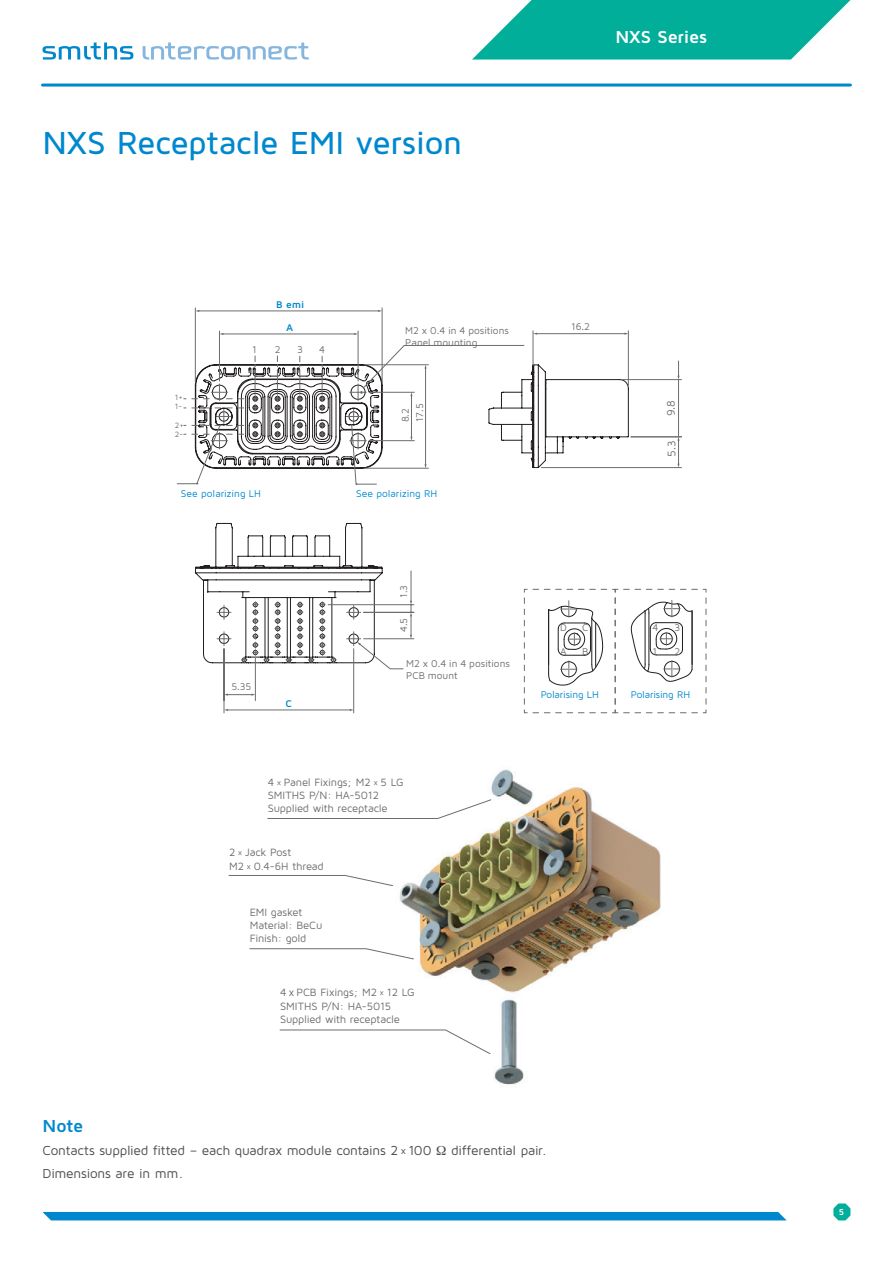
<style>
.page{position:relative;width:893px;height:1263px;background:#fff}
.page>*{position:absolute;margin:0;border:0;box-sizing:border-box;transform-origin:0 0}
.Heading_1{font:500 33px "Maven Pro";letter-spacing:-.015em;color:#0088ce}
.t1{font:700 18px "Maven Pro";letter-spacing:-.01em;color:#fff}
.Heading_5{font:700 18px "Maven Pro";color:#0088ce}
.Text{font:13.5px "Maven Pro";letter-spacing:-.015em;color:#4b4c4d}
.t2{font:11.4px "Maven Pro";color:#6c6d70}
.t3{font:10.95px/13.2px "Maven Pro";letter-spacing:-.01em;color:#6c6d70}
.t4{font:10.05px/12.1px "Maven Pro";color:#6c6d70}
.t5{font:10.05px "Maven Pro";color:#0088ce}
.t6{font:10.05px "Maven Pro";color:#6c6d70}
.t7{font:700 10.05px "Maven Pro";color:#0088ce}
.t8{font:700 9px "Maven Pro";color:#fff}
.t9{font:7.95px/9.6px "Maven Pro";color:#6c6d70}
</style>
<div class="page">
<hr style="left:43px;top:84px;width:807px;height:3px;background:#0088ce">
<div style="left:43px;top:1212px;width:743px;height:8px;background:#0088ce"></div>
<svg style="left:43px;top:43px;width:90px;height:17px"></svg>
<svg style="left:143px;top:43px;width:166px;height:17px"></svg>
<svg style="left:472px;top:0;width:379px;height:60px"></svg>
<svg style="left:524px;top:364px;width:105px;height:104px"></svg>
<hr style="left:678px;top:380px;width:1px;height:57px;background:#6c6d70">
<hr style="left:541px;top:467px;width:140px;height:1px;background:#6c6d70">
<svg style="left:177px;top:345px;width:347px;height:368px"></svg>
<hr style="left:219px;top:331px;width:1px;height:50px;background:#6c6d70">
<hr style="left:358px;top:331px;width:1px;height:50px;background:#6c6d70">
<hr style="left:195px;top:308px;width:1px;height:74px;background:#6c6d70">
<hr style="left:382px;top:308px;width:1px;height:74px;background:#6c6d70">
<hr style="left:369px;top:440px;width:45px;height:1px;background:#6c6d70">
<hr style="left:369px;top:392px;width:45px;height:1px;background:#6c6d70">
<hr style="left:223px;top:334px;width:132px;height:1px;background:#6c6d70">
<hr style="left:199px;top:311px;width:180px;height:1px;background:#6c6d70">
<hr style="left:425px;top:368px;width:1px;height:97px;background:#6c6d70">
<hr style="left:411px;top:395px;width:1px;height:42px;background:#6c6d70">
<svg style="left:677px;top:361px;width:3px;height:18px"></svg>
<svg style="left:677px;top:438px;width:3px;height:30px"></svg>
<svg style="left:224px;top:694px;width:31px;height:2px"></svg>
<hr style="left:227px;top:710px;width:123px;height:1px;background:#6c6d70">
<hr style="left:411px;top:571px;width:1px;height:30px;background:#6c6d70">
<svg style="left:410px;top:601px;width:2px;height:38px"></svg>
<hr style="left:533px;top:331px;width:1px;height:34px;background:#6c6d70">
<hr style="left:628px;top:331px;width:1px;height:54px;background:#6c6d70">
<hr style="left:536px;top:333px;width:89px;height:1px;background:#6c6d70">
<hr style="left:622px;top:379px;width:59px;height:1px;background:#6c6d70">
<hr style="left:631px;top:437px;width:50px;height:1px;background:#6c6d70">
<svg style="left:195px;top:523px;width:208px;height:146px"></svg>
<svg style="left:524px;top:589px;width:183px;height:124px"></svg>
<svg style="left:184px;top:356px;width:199px;height:113px"></svg>
<img style="left:228px;top:769px;width:433px;height:316px">
<svg style="left:229px;top:875px;width:164px;height:11px"></svg>
<svg style="left:250px;top:948px;width:164px;height:11px"></svg>
<svg style="left:268px;top:799px;width:224px;height:20px"></svg>
<svg style="left:280px;top:1030px;width:211px;height:24px"></svg>
<svg style="left:833px;top:1203px;width:17px;height:17px"></svg>
<p class="Heading_1" style="left:43px;top:122px;width:421px">NXS Receptacle EMI version</p>
<h2 class="t1" style="left:615px;top:25px;width:93px">NXS Series</h2>
<p class="t9" style="left:175px;top:392px;width:9px">1+<br>1-</p>
<p class="t9" style="left:175px;top:420px;width:10px">2+<br>2-</p>
<p class="t7" style="left:276px;top:298px;width:30px">B emi</p>
<p class="t7" style="left:286px;top:322px;width:9px">A</p>
<p class="t4" style="left:252px;top:343px;width:6px">1</p>
<p class="t4" style="left:275px;top:343px;width:7px">2</p>
<p class="t4" style="left:297px;top:343px;width:7px">3</p>
<p class="t4" style="left:319px;top:343px;width:7px">4</p>
<p class="t4" style="left:405px;top:323px;width:105px">M2 x 0.4 in 4 positions<br>Panel mounting</p>
<p class="t4" style="left:398px;top:422px;width:20px;line-height:14.1px;rotate:-90deg">8.2<br>17.5</p>
<p class="t5" style="left:181px;top:487px;width:82px">See polarizing LH</p>
<p class="t5" style="left:356px;top:487px;width:83px">See polarizing RH</p>
<p class="t4" style="left:571px;top:320px;width:20px">16.2</p>
<p class="t2" style="left:663px;top:416px;width:18px;rotate:-90deg">9.8</p>
<p class="t2" style="left:664px;top:457px;width:18px;rotate:-90deg">5.3</p>
<p class="t4" style="left:397px;top:598px;width:15px;rotate:-90deg">1.3</p>
<p class="t4" style="left:397px;top:632px;width:16px;rotate:-90deg">4.5</p>
<p class="t4" style="left:231px;top:680px;width:21px">5.35</p>
<p class="t7" style="left:285px;top:697px;width:8px">C</p>
<p class="t4" style="left:406px;top:657px;width:105px">M2 x 0.4 in 4 positions<br>PCB mount</p>
<p class="t3" style="left:268px;top:775px;width:137px">4 × Panel Fixings; M2 × 5 LG<br>SMITHS P/N: HA-5012<br>Supplied with receptacle</p>
<p class="t3" style="left:229px;top:846px;width:96px">2 × Jack Post<br>M2 × 0.4-6H thread</p>
<p class="t3" style="left:250px;top:905px;width:74px">EMI gasket<br>Material: BeCu<br>Finish: gold</p>
<p class="t3" style="left:280px;top:986px;width:136px">4 x PCB Fixings; M2 × 12 LG<br>SMITHS P/N: HA-5015<br>Supplied with receptacle</p>
<p class="t6" style="left:560px;top:621px;width:8px">D</p>
<p class="t6" style="left:582px;top:621px;width:8px">C</p>
<p class="t6" style="left:560px;top:645px;width:8px">A</p>
<p class="t6" style="left:582px;top:645px;width:8px">B</p>
<p class="t6" style="left:652px;top:621px;width:7px">4</p>
<p class="t6" style="left:674px;top:621px;width:7px">3</p>
<p class="t6" style="left:652px;top:646px;width:6px">1</p>
<p class="t6" style="left:674px;top:646px;width:7px">2</p>
<p class="t5" style="left:541px;top:688px;width:60px">Polarising LH</p>
<p class="t5" style="left:631px;top:688px;width:61px">Polarising RH</p>
<p class="Heading_5" style="left:43px;top:1114px;width:42px">Note</p>
<p class="Text" style="left:43px;top:1142px;width:391px">Contacts supplied fitted – each quadrax module contains 2× 100</p>
<p class="Text" style="left:451px;top:1142px;width:97px">differential pair.</p>
<p class="Text" style="left:43px;top:1165px;width:142px">Dimensions are in mm.</p>
<p class="t8" style="left:839px;top:1206px;width:7px">5</p>
</div>
